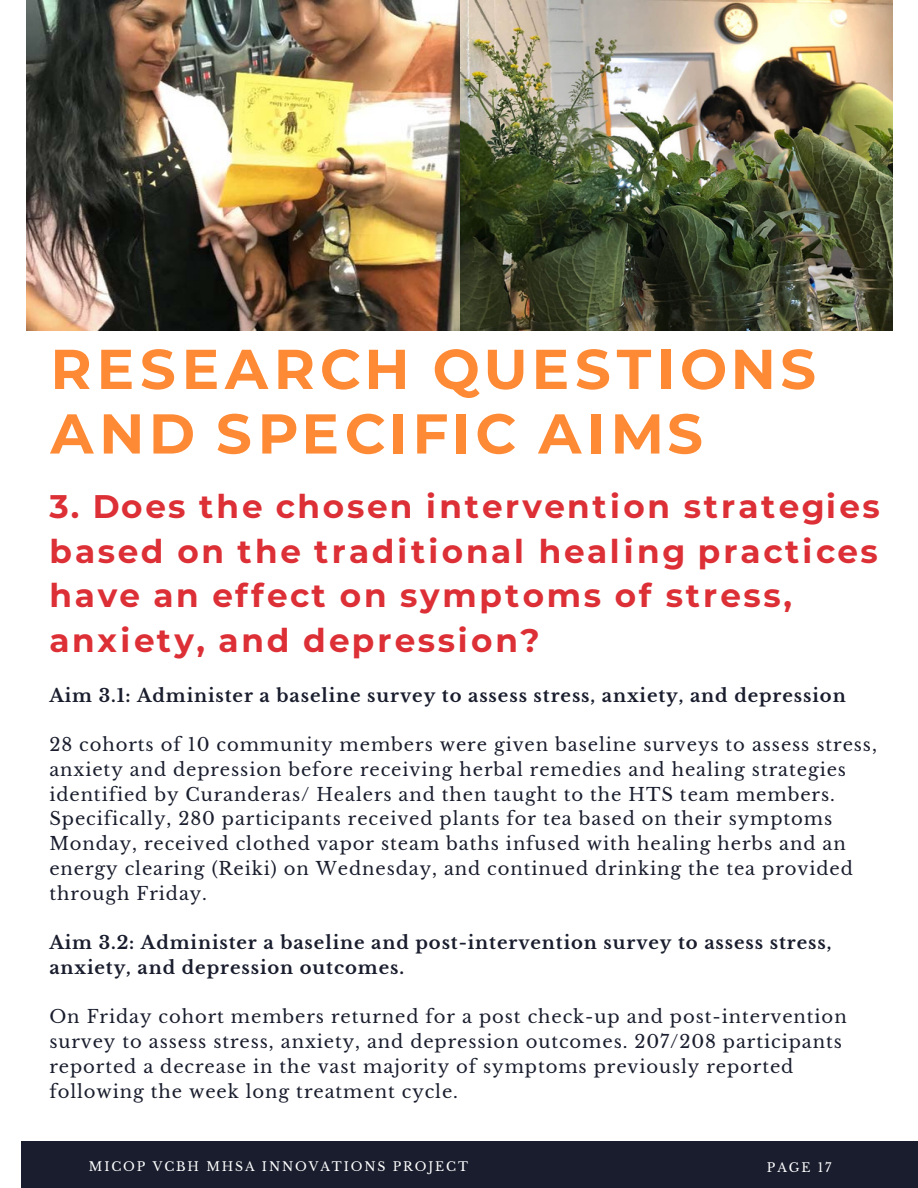
<style>
.page{position:relative;width:918px;height:1188px;background:#fff}
.page>*{position:absolute;margin:0;border:0;box-sizing:border-box;transform-origin:0 0}
.t1{font:700 56.1px/64.5px "Montserrat";letter-spacing:.09em;color:#ff8a36}
.t2{font:700 32.7px/44.4px "Montserrat";letter-spacing:.085em;color:#dc2f36}
.t3{font:18px/24.8px "Libre Baskerville";letter-spacing:.05em;color:#191d2d}
.t4{font:700 18px/24.8px "Libre Baskerville";letter-spacing:.05em;color:#191d2d}
.t5{font:12.45px "Libre Baskerville";letter-spacing:.15em;color:#fff}
</style>
<div class="page">
<div style="left:21px;top:1142px;width:897px;height:46px;background:#191d2d"></div>
<img style="left:26px;top:0;width:866px;height:331px">
<h1 class="t1" style="left:50px;top:334px;width:767px">RESEARCH QUESTIONS<br>AND SPECIFIC AIMS</h1>
<h2 class="t2" style="left:49px;top:483px;width:832px">3. Does the chosen intervention strategies based on the traditional healing practices have an effect on symptoms of stress, anxiety, and depression?</h2>
<p class="t4" style="left:49px;top:683px;width:798px">Aim 3.1: Administer a baseline survey to assess stress, anxiety, and depression</p>
<p class="t3" style="left:49px;top:733px;width:829px">28 cohorts of 10 community members were given baseline surveys to assess stress, anxiety and depression before receiving herbal remedies and healing strategies identified by Curanderas/ Healers and then taught to the HTS team members.<br>Specifically, 280 participants received plants for tea based on their symptoms Monday, received clothed vapor steam baths infused with healing herbs and an energy clearing (Reiki) on Wednesday, and continued drinking the tea provided through Friday.</p>
<p class="t4" style="left:49px;top:931px;width:784px">Aim 3.2: Administer a baseline and post-intervention survey to assess stress, anxiety, and depression outcomes.</p>
<p class="t3" style="left:49px;top:1005px;width:799px">On Friday cohort members returned for a post check-up and post-intervention survey to assess stress, anxiety, and depression outcomes. 207/208 participants reported a decrease in the vast majority of symptoms previously reported following the week long treatment cycle.</p>
<p class="t5" style="left:89px;top:1159px;width:381px">MICOP VCBH MHSA INNOVATIONS PROJECT</p>
<p class="t5" style="left:767px;top:1160px;width:66px">PAGE 17</p>
</div>
